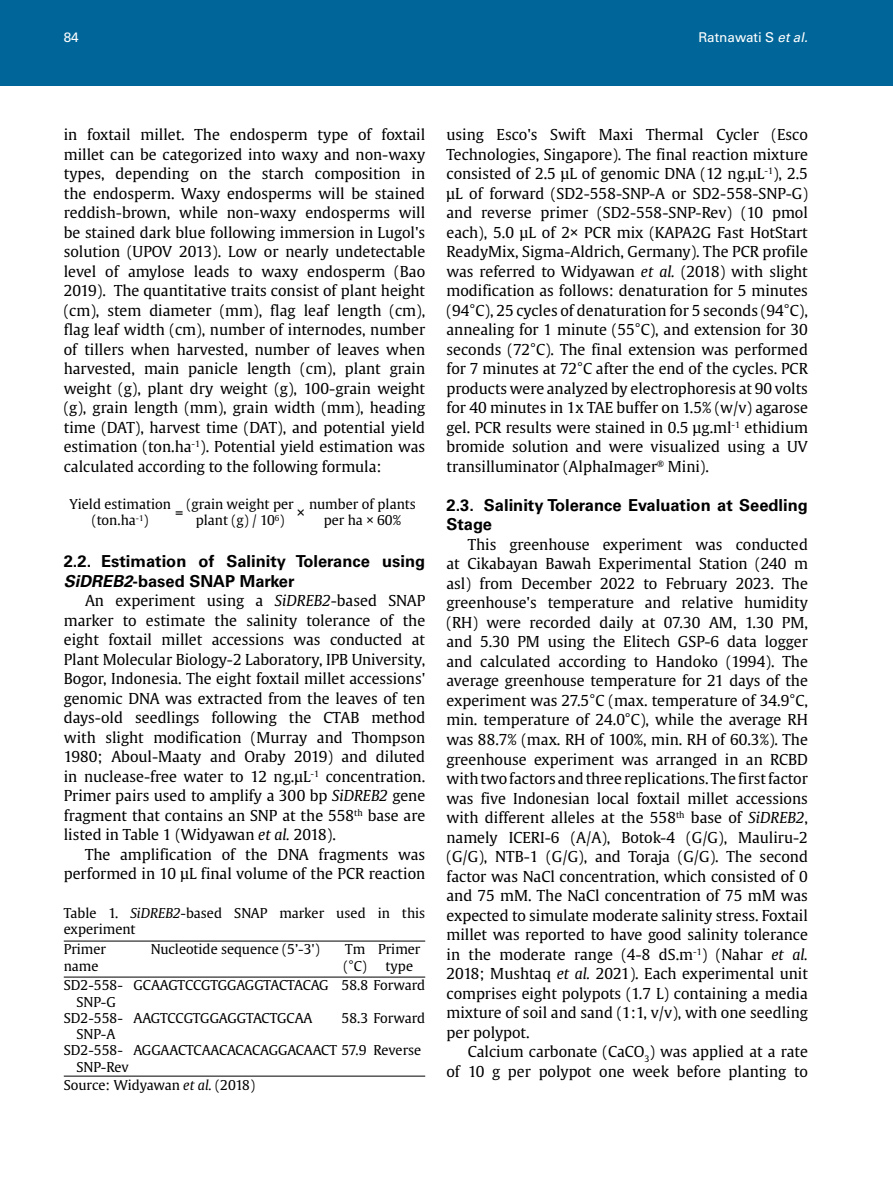
<style>
.page{position:relative;width:893px;height:1191px;background:#fff}
.page>*{position:absolute;margin:0;border:0;box-sizing:border-box;transform-origin:0 0}
.t1{font:700 16.5px/19.5px "Univers LT Std";color:#000}
.t2{font:15px/19.5px "Gulliver";color:#000;text-align:justify}
.t3{font:13.5px/16.2px "Gulliver";color:#000;text-align:center}
.t4{font:13.5px "Univers LT Std";color:#fff}
.s1{font-style:italic}
</style>
<div class="page">
<hr style="left:64px;top:940px;width:361px;height:1px;background:#000">
<hr style="left:64px;top:976px;width:361px;height:1px;background:#000">
<hr style="left:64px;top:1075px;width:361px;height:1px;background:#000">
<div style="left:0;top:0;width:893px;height:85px;background:#069"></div>
<p class="t4" style="left:64px;top:30px;width:17px">84</p>
<p class="t4" style="left:698px;top:30px;width:114px">Ratnawati S <span class="s1">etal.</span></p>
<p class="t2" style="left:64px;top:125px;width:363px">in foxtail millet. The endosperm type of foxtail millet can be categorized into waxy and non-waxy types, depending on the starch composition in the endosperm. Waxy endosperms will be stained reddish-brown, while non-waxy endosperms will be stained dark blue following immersion in Lugol's solution (UPOV 2013). Low or nearly undetectable level of amylose leads to waxy endosperm (Bao 2019). The quantitative traits consist of plant height (cm), stem diameter (mm), flag leaf length (cm), flag leaf width (cm), number of internodes, number of tillers when harvested, number of leaves when harvested, main panicle length (cm), plant grain weight (g), plant dry weight (g), 100-grain weight (g), grain length (mm), grain width (mm), heading time (DAT), harvest time (DAT), and potential yield estimation (ton.ha<sup>-1</sup>). Potential yield estimation was calculated according to the following formula:</p>
<p class="t3" style="left:69px;top:496px;width:103px">Yield estimation (ton.ha<sup>-1</sup>)</p>
<p class="t3" style="left:186px;top:496px;width:109px">(grain weight per plant (g) / 10<sup>6</sup>)</p>
<p class="t3" style="left:309px;top:496px;width:108px">number of plants per ha × 60%</p>
<p class="t2" style="left:175px;top:502px;width:10px">=</p>
<p class="t2" style="left:297px;top:502px;width:10px">×</p>
<p class="t1" style="left:64px;top:551px;width:363px">2.2. Estimation of Salinity Tolerance using<br><span class="s1">SiDREB2</span>-based SNAP Marker</p>
<p class="t2" style="left:64px;top:591px;width:363px;text-indent:21px">An experiment using a <span class="s1">SiDREB2</span>-based SNAP marker to estimate the salinity tolerance of the eight foxtail millet accessions was conducted at Plant Molecular Biology-2 Laboratory, IPB University, Bogor, Indonesia. The eight foxtail millet accessions' genomic DNA was extracted from the leaves of ten days-old seedlings following the CTAB method with slight modification (Murray and Thompson 1980; Aboul-Maaty and Oraby 2019) and diluted in nuclease-free water to 12 ng.μL<sup>-1</sup> concentration.<br>Primer pairs used to amplify a 300 bp <span class="s1">SiDREB2</span> gene fragment that contains an SNP at the 558<sup>th</sup> base are listed in Table 1 (Widyawan <span class="s1">et al.</span> 2018).</p>
<p class="t2" style="left:64px;top:844px;width:363px;text-align:right">The amplification of the DNA fragments was performed in 10 μL final volume of the PCR reaction</p>
<p class="t3" style="left:64px;top:905px;width:363px;text-align:left">Table 1. <span class="s1">SiDREB2</span>-based SNAP marker used in this experiment</p>
<p class="t3" style="left:64px;top:941px;width:44px;text-align:left">Primer name</p>
<p class="t3" style="left:151px;top:941px;width:170px">Nucleotide sequence (5’-3')</p>
<p class="t3" style="left:64px;top:977px;width:61px">SD2-558-</p>
<p class="t3" style="left:77px;top:993px;width:41px">SNP-G</p>
<p class="t3" style="left:64px;top:1009px;width:61px">SD2-558-</p>
<p class="t3" style="left:77px;top:1026px;width:40px">SNP-A</p>
<p class="t3" style="left:64px;top:1042px;width:61px">SD2-558-</p>
<p class="t3" style="left:77px;top:1058px;width:54px">SNP-Rev</p>
<p class="t3" style="left:378px;top:941px;width:44px">Primer type</p>
<p class="t3" style="left:343px;top:941px;width:25px;text-align:left">Tm (°C)</p>
<p class="t3" style="left:342px;top:977px;width:85px">58.8 Forward</p>
<p class="t3" style="left:342px;top:1009px;width:85px">58.3 Forward</p>
<p class="t3" style="left:373px;top:1042px;width:49px">Reverse</p>
<p class="t3" style="left:133px;top:977px;width:197px">GCAAGTCCGTGGAGGTACTACAG</p>
<p class="t3" style="left:133px;top:1009px;width:180px">AAGTCCGTGGAGGTACTGCAA</p>
<p class="t3" style="left:133px;top:1042px;width:235px">AGGAACTCAACACACAGGACAACT 57.9</p>
<p class="t3" style="left:64px;top:1077px;width:193px">Source: Widyawan <span class="s1">et al.</span> (2018)</p>
<p class="t2" style="left:446px;top:125px;width:363px">using Esco's Swift Maxi Thermal Cycler (Esco Technologies, Singapore). The final reaction mixture consisted of 2.5 μL of genomic DNA (12 ng.μL<sup>-1</sup>), 2.5 μL of forward (SD2-558-SNP-A or SD2-558-SNP-G) and reverse primer (SD2-558-SNP-Rev) (10 pmol each), 5.0 μL of 2× PCR mix (KAPA2G Fast HotStart ReadyMix, Sigma-Aldrich, Germany). The PCR profile was referred to Widyawan <span class="s1">et al.</span> (2018) with slight modification as follows: denaturation for 5 minutes (94°C), 25 cycles of denaturation for 5 seconds (94°C), annealing for 1 minute (55°C), and extension for 30 seconds (72°C). The final extension was performed for 7 minutes at 72°C after the end of the cycles. PCR products were analyzed by electrophoresis at 90 volts for 40 minutes in 1x TAE buffer on 1.5% (w/v) agarose gel. PCR results were stained in 0.5 µg.ml<sup>-1</sup> ethidium bromide solution and were visualized using a UV transilluminator (AlphaImager<sup>®</sup> Mini).</p>
<p class="t1" style="left:446px;top:495px;width:363px">2.3. Salinity Tolerance Evaluation at Seedling<br>Stage</p>
<p class="t2" style="left:446px;top:534px;width:363px;text-indent:21px">This greenhouse experiment was conducted at Cikabayan Bawah Experimental Station (240 m asl) from December 2022 to February 2023. The greenhouse's temperature and relative humidity (RH) were recorded daily at 07.30 AM, 1.30 PM, and 5.30 PM using the Elitech GSP-6 data logger and calculated according to Handoko (1994). The average greenhouse temperature for 21 days of the experiment was 27.5°C (max. temperature of 34.9°C, min. temperature of 24.0°C), while the average RH was 88.7% (max. RH of 100%, min. RH of 60.3%). The greenhouse experiment was arranged in an RCBD with two factors and three replications. The first factor was five Indonesian local foxtail millet accessions with different alleles at the 558<sup>th</sup> base of <span class="s1">SiDREB2</span>, namely ICERI-6 (A/A), Botok-4 (G/G), Mauliru-2 (G/G), NTB-1 (G/G), and Toraja (G/G). The second factor was NaCl concentration, which consisted of 0 and 75 mM. The NaCl concentration of 75 mM was expected to simulate moderate salinity stress. Foxtail millet was reported to have good salinity tolerance in the moderate range (4-8 dS.m<sup>-1</sup>) (Nahar <span class="s1">et al.<br></span>2018; Mushtaq <span class="s1">et al.</span> 2021). Each experimental unit comprises eight polypots (1.7 L) containing a media mixture of soil and sand (1:1, v/v), with one seedling per polypot.</p>
<p class="t2" style="left:446px;top:1041px;width:363px;text-align:right">Calcium carbonate (CaCO<sub>3</sub>) was applied at a rate<br>of 10 g per polypot one week before planting to</p>
</div>
